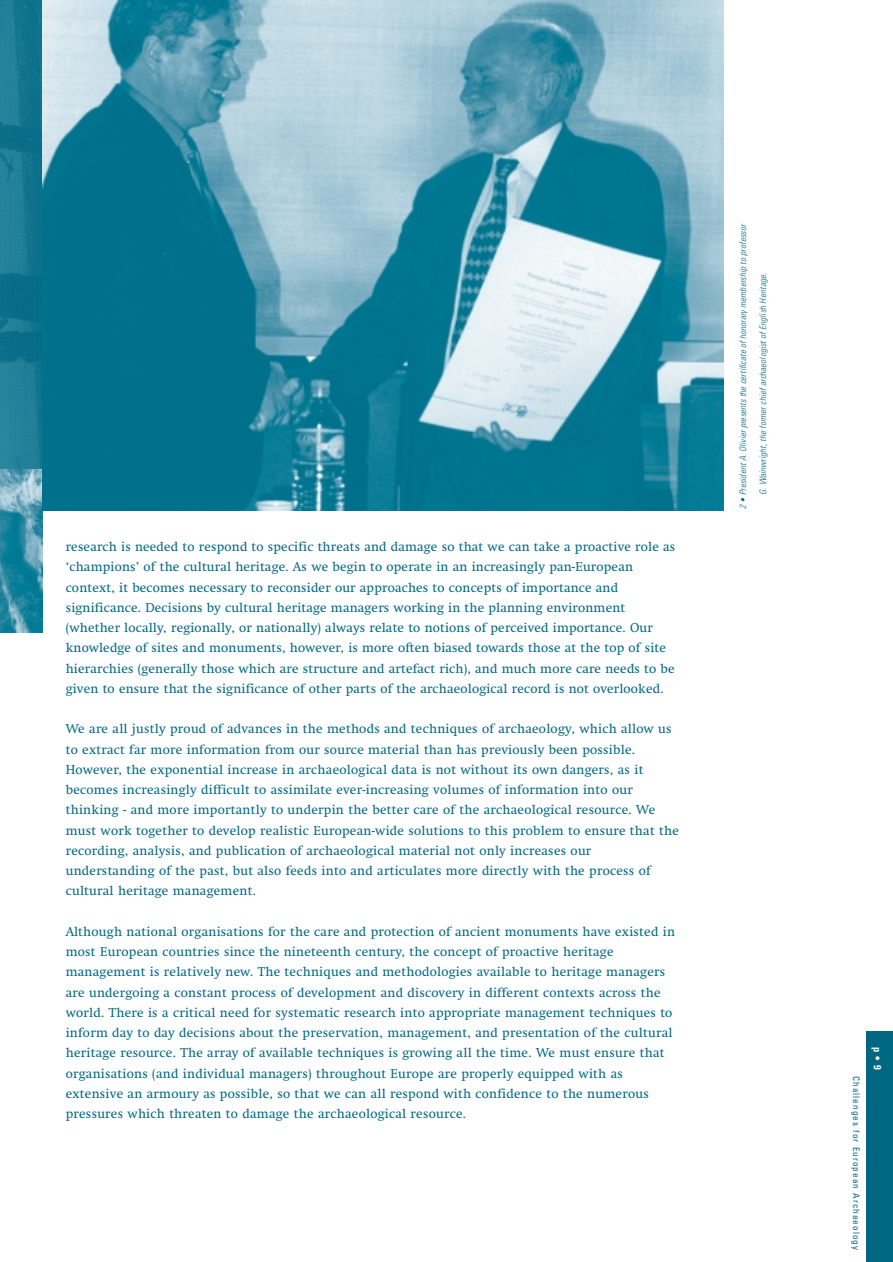
<style>
.page{position:relative;width:893px;height:1262px;background:#fff}
.page>*{position:absolute;margin:0;border:0;box-sizing:border-box;transform-origin:0 0}
.t1{font:12.75px/20.2px "Swift";letter-spacing:.02em;color:#006783}
.t2{font:700 condensed 10.5px "Univers";color:#fff}
.t3{font:italic 300 condensed 9px "Univers";letter-spacing:.01em;color:#006783}
.t4{font:condensed 9px "Univers";letter-spacing:.12em;color:#006783}
</style>
<div class="page">
<div style="left:866px;top:1031px;width:26px;height:230px;background:#006783"></div>
<img style="left:0;top:0;width:43px;height:470px">
<svg style="left:0;top:470px;width:43px;height:162px;background:#4195ab"></svg>
<img style="left:43px;top:0;width:680px;height:510px">
<p class="t1" style="left:66px;top:538px;width:611px">research is needed to respond to specific threats and damage so that we can take a proactive role as ‘champions’ of the cultural heritage. As we begin to operate in an increasingly pan-European context, it becomes necessary to reconsider our approaches to concepts of importance and significance. Decisions by cultural heritage managers working in the planning environment (whether locally, regionally, or nationally) always relate to notions of perceived importance. Our knowledge of sites and monuments, however, is more often biased towards those at the top of site hierarchies (generally those which are structure and artefact rich), and much more care needs to be given to ensure that the significance of other parts of the archaeological record is not overlooked.</p>
<p class="t1" style="left:66px;top:720px;width:614px">We are all justly proud of advances in the methods and techniques of archaeology, which allow us to extract far more information from our source material than has previously been possible.<br>However, the exponential increase in archaeological data is not without its own dangers, as it becomes increasingly difficult to assimilate ever-increasing volumes of information into our thinking - and more importantly to underpin the better care of the archaeological resource. We must work together to develop realistic European-wide solutions to this problem to ensure that the recording, analysis, and publication of archaeological material not only increases our understanding of the past, but also feeds into and articulates more directly with the process of cultural heritage management.</p>
<p class="t1" style="left:66px;top:922px;width:610px">Although national organisations for the care and protection of ancient monuments have existed in most European countries since the nineteenth century, the concept of proactive heritage management is relatively new. The techniques and methodologies available to heritage managers are undergoing a constant process of development and discovery in different contexts across the world. There is a critical need for systematic research into appropriate management techniques to inform day to day decisions about the preservation, management, and presentation of the cultural heritage resource. The array of available techniques is growing all the time. We must ensure that organisations (and individual managers) throughout Europe are properly equipped with as extensive an armoury as possible, so that we can all respond with confidence to the numerous pressures which threaten to damage the archaeological resource.</p>
<p class="t3" style="left:739px;top:509px;width:287px;rotate:-90deg">2 • President A. Olivier presents the certificate of honorary membership to professor</p>
<p class="t3" style="left:759px;top:495px;width:223px;rotate:-90deg">G. Wainwright, the former chief archaeologist of English Heritage.</p>
<p class="t4" style="left:859px;top:1076px;width:175px;rotate:90deg">Challenges for European Archaeology</p>
<p class="t2" style="left:881px;top:1046px;width:25px;rotate:90deg">p • 9</p>
</div>
